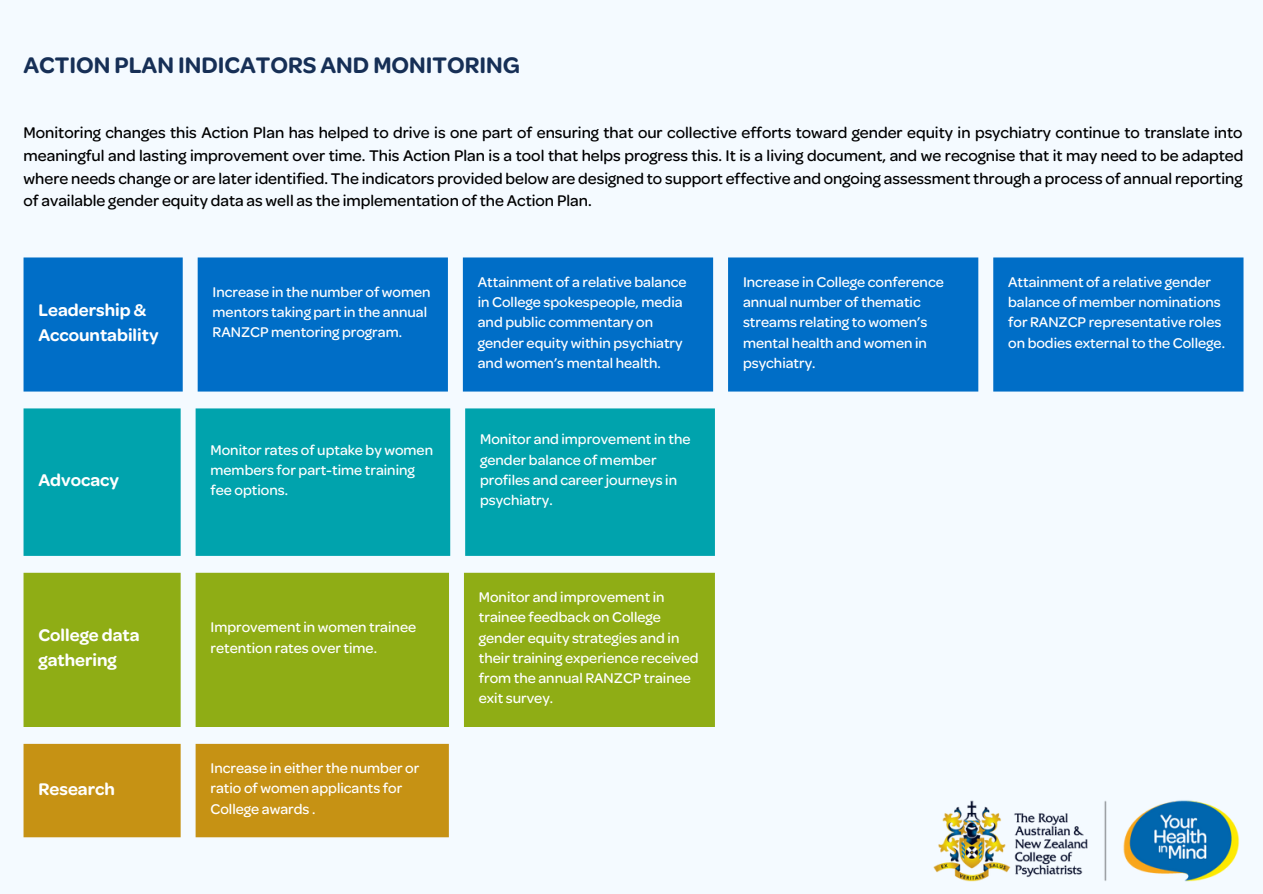
<style>
.page{position:relative;width:1263px;height:894px;background:#fff}
.page>*{position:absolute;margin:0;border:0;box-sizing:border-box;transform-origin:0 0}
.t1{font:600 24px "Omnes";color:#162f56}
.t2{font:600 18px/24.8px "Omnes";color:#fff}
.t3{font:500 16.5px/22.5px "Omnes";color:#000;text-align:justify}
.t4{font:500 15px/20.2px "Omnes";color:#fff}
</style>
<div class="page">
<div style="left:0;top:0;width:1263px;height:893px;background:#f4faff"></div>
<div style="left:24px;top:257px;width:1219px;height:134px;background:#006ec7"></div>
<div style="left:24px;top:408px;width:691px;height:147px;background:#00a3ad"></div>
<div style="left:24px;top:572px;width:691px;height:154px;background:#8fad15"></div>
<div style="left:24px;top:743px;width:425px;height:94px;background:#c69214"></div>
<img style="left:933px;top:800px;width:306px;height:81px">
<p class="t1" style="left:24px;top:56px;width:498px">ACTION PLAN INDICATORS AND MONITORING</p>
<p class="t3" style="left:24px;top:124px;width:1221px">Monitoring changes this Action Plan has helped to drive is one part of ensuring that our collective efforts toward gender equity in psychiatry continue to translate into meaningful and lasting improvement over time. This Action Plan is a tool that helps progress this. It is a living document, and we recognise that it may need to be adapted where needs change or are later identified. The indicators provided below are designed to support effective and ongoing assessment through a process of annual reporting of available gender equity data as well as the implementation of the Action Plan.</p>
<p class="t2" style="left:38px;top:300px;width:122px">Leadership &amp;<br>Accountability</p>
<p class="t2" style="left:38px;top:470px;width:82px">Advocacy</p>
<p class="t4" style="left:213px;top:284px;width:220px">Increase in the number of women mentors taking part in the annual<br>RANZCP mentoring program.</p>
<p class="t4" style="left:478px;top:273px;width:210px">Attainment of a relative balance in College spokespeople, media and public commentary on gender equity within psychiatry and women’s mental health.</p>
<p class="t4" style="left:743px;top:273px;width:202px">Increase in College conference annual number of thematic streams relating to women’s mental health and women in psychiatry.</p>
<p class="t4" style="left:1008px;top:273px;width:218px">Attainment of a relative gender balance of member nominations for RANZCP representative roles on bodies external to the College.</p>
<p class="t4" style="left:211px;top:441px;width:224px">Monitor rates of uptake by women members for part-time training fee options.</p>
<p class="t4" style="left:480px;top:431px;width:212px">Monitor and improvement in the gender balance of member profiles and careerjourneys in psychiatry.</p>
<p class="t2" style="left:38px;top:625px;width:103px">College data gathering</p>
<p class="t4" style="left:211px;top:619px;width:207px">Improvement in women trainee retention rates over time.</p>
<p class="t2" style="left:38px;top:778px;width:78px">Research</p>
<p class="t4" style="left:211px;top:759px;width:210px">Increase in either the number or ratio of women applicants for<br>College awards .</p>
<p class="t4" style="left:479px;top:588px;width:221px">Monitor and improvement in trainee feedback on College gender equity strategies and in their training experience received from the annual RANZCP trainee exit survey.</p>
</div>
